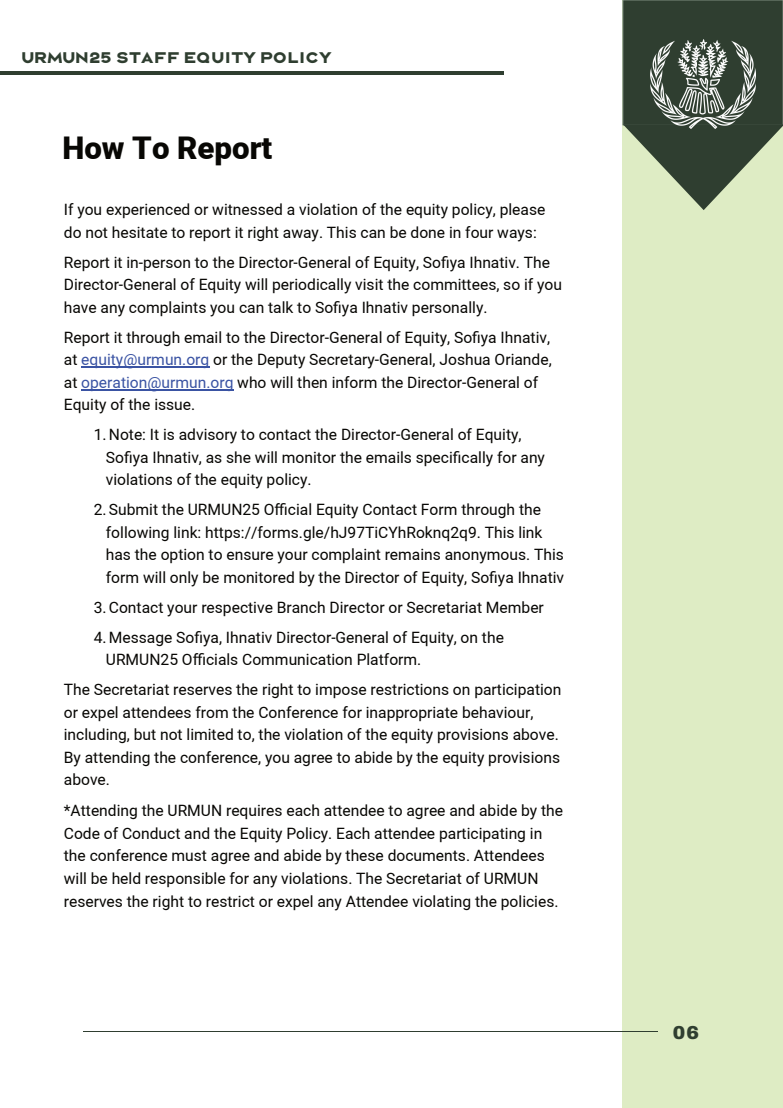
<style>
.page{position:relative;width:783px;height:1108px;background:#fff}
.page>*{position:absolute;margin:0;border:0;box-sizing:border-box;transform-origin:0 0}
.t1{font:900 31.25px "Araboto";color:#080704}
.t2{font:900 18.75px "Archivo";color:#2f3e30}
.t3{font:15.62px "Araboto";color:#080704}
.t4{font:900 13.75px "Rexton";letter-spacing:-.12em;color:#2f3e30}
.s1{color:#3a53a3}
</style>
<div class="page">
<div style="left:623px;top:0;width:160px;height:1107px;background:#deecc4"></div>
<div style="left:623px;top:0;width:160px;height:125px;background:#2f3e30;border:1px solid #77877a"></div>
<svg style="left:623px;top:124px;width:160px;height:86px"></svg>
<hr style="left:84px;top:1031px;width:574px;height:1px;background:#2f3e30">
<img style="left:650px;top:40px;width:105px;height:88px">
<hr style="left:0;top:71px;width:504px;height:4px;background:#2f3e30">
<hr style="left:81px;top:367px;width:128px;height:1px;background:#3a53a3">
<hr style="left:81px;top:389px;width:152px;height:1px;background:#3a53a3">
<p class="t4" style="left:20px;top:51px;width:314px">URMUN25 STAFF EQUITY POLICY</p>
<p class="t1" style="left:62px;top:135px;width:211px">How To Report</p>
<p class="t3" style="left:64px;top:203px;width:483px">If you experienced or witnessed a violation of the equity policy, please</p>
<p class="t3" style="left:64px;top:225px;width:474px">do not hesitate to report it right away. This can be done in four ways:</p>
<p class="t3" style="left:64px;top:255px;width:488px">Report it in-person to the Director-General of Equity, Sofiya Ihnativ. The</p>
<p class="t3" style="left:64px;top:278px;width:499px">Director-General of Equity will periodically visit the committees, so if you</p>
<p class="t3" style="left:64px;top:300px;width:425px">have any complaints you can talk to Sofiya Ihnativ personally.</p>
<p class="t3" style="left:64px;top:330px;width:488px">Report it through email to the Director-General of Equity, Sofiya Ihnativ,</p>
<p class="t3" style="left:64px;top:353px;width:489px">at <span class="s1">equity@urmun.org</span> or the Deputy Secretary-General, Joshua Oriande,</p>
<p class="t3" style="left:64px;top:375px;width:476px">at <span class="s1">operation@urmun.org</span> who will then inform the Director-General of</p>
<p class="t3" style="left:64px;top:398px;width:133px">Equity of the issue.</p>
<p class="t3" style="left:94px;top:428px;width:429px">1. Note: It is advisory to contact the Director-General of Equity,</p>
<p class="t3" style="left:106px;top:450px;width:440px">Sofiya Ihnativ, as she will monitor the emails specifically for any</p>
<p class="t3" style="left:106px;top:473px;width:207px">violations of the equity policy.</p>
<p class="t3" style="left:94px;top:503px;width:448px">2. Submit the URMUN25 Official Equity Contact Form through the</p>
<p class="t3" style="left:106px;top:525px;width:438px">following link: https://forms.gle/hJ97TiCYhRoknq2q9. This link</p>
<p class="t3" style="left:106px;top:548px;width:459px">has the option to ensure your complaint remains anonymous. This</p>
<p class="t3" style="left:106px;top:570px;width:460px">form will only be monitored by the Director of Equity, Sofiya Ihnativ</p>
<p class="t3" style="left:94px;top:600px;width:451px">3. Contact your respective Branch Director or Secretariat Member</p>
<p class="t3" style="left:94px;top:630px;width:411px">4. Message Sofiya, Ihnativ Director-General of Equity, on the</p>
<p class="t3" style="left:106px;top:653px;width:317px">URMUN25 Officials Communication Platform.</p>
<p class="t3" style="left:64px;top:683px;width:499px">The Secretariat reserves the right to impose restrictions on participation</p>
<p class="t3" style="left:64px;top:705px;width:471px">or expel attendees from the Conference for inappropriate behaviour,</p>
<p class="t3" style="left:64px;top:728px;width:496px">including, but not limited to, the violation of the equity provisions above.</p>
<p class="t3" style="left:64px;top:750px;width:497px">By attending the conference, you agree to abide by the equity provisions</p>
<p class="t3" style="left:64px;top:773px;width:48px">above.</p>
<p class="t3" style="left:64px;top:803px;width:500px">*Attending the URMUN requires each attendee to agree and abide by the</p>
<p class="t3" style="left:64px;top:826px;width:480px">Code of Conduct and the Equity Policy. Each attendee participating in</p>
<p class="t3" style="left:64px;top:849px;width:482px">the conference must agree and abide by these documents. Attendees</p>
<p class="t3" style="left:64px;top:872px;width:476px">will be held responsible for any violations. The Secretariat of URMUN</p>
<p class="t3" style="left:64px;top:894px;width:496px">reserves the right to restrict or expel any Attendee violating the policies.</p>
<p class="t2" style="left:672px;top:1022px;width:28px">06</p>
</div>
